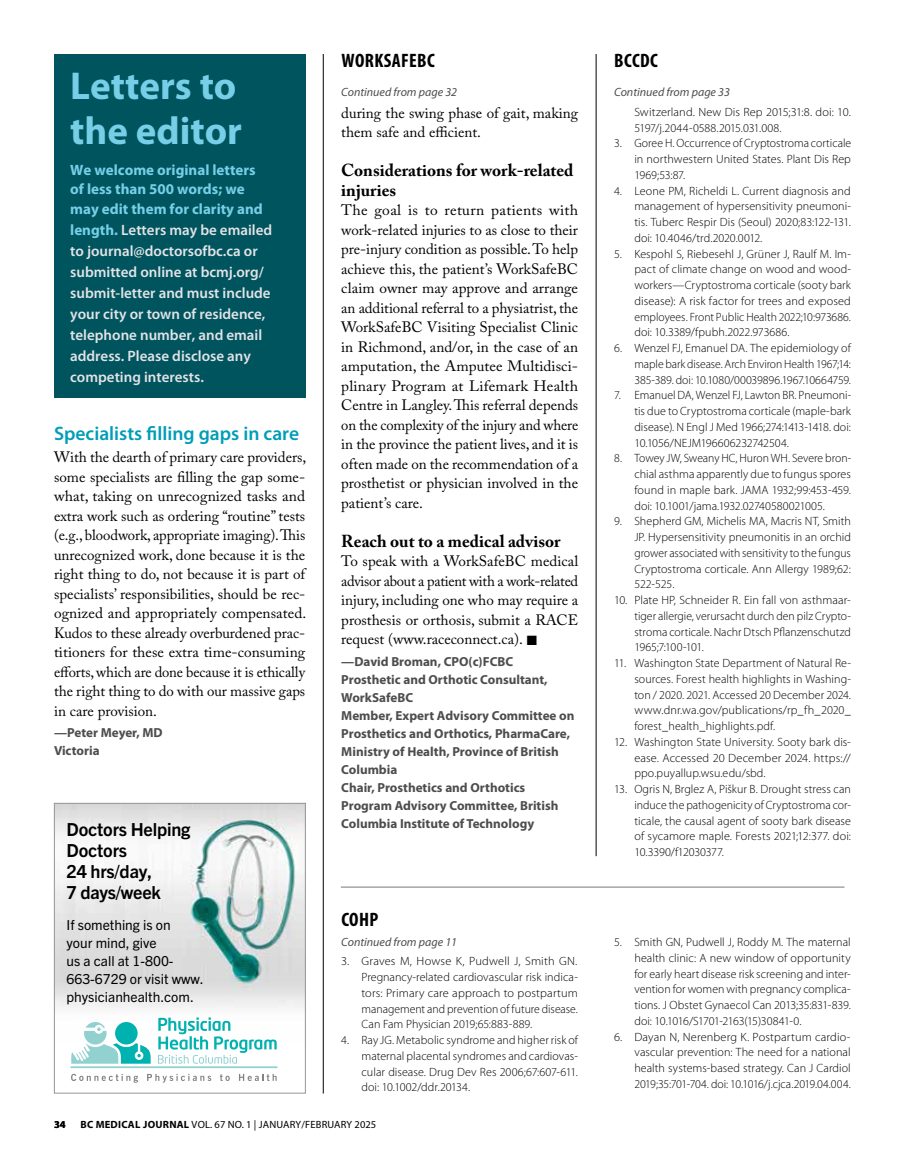
<style>
.page{position:relative;width:905px;height:1161px;background:#fff}
.page>*{position:absolute;margin:0;border:0;box-sizing:border-box;transform-origin:0 0}
.t1{font:700 39px/45px "Myriad Pro";color:#76cfe7}
.t2{font:600 19.5px "Myriad Pro";color:#009db8}
.t3{font:700 condensed 19.5px "Myriad Pro";letter-spacing:.02em;color:#000}
.t4{font:700 18px/21px "Trade Gothic Next LT Pro";letter-spacing:-.01em;color:#000}
.t5{font:700 17.25px/19.5px "Adobe Caslon Pro";color:#000}
.t6{font:15px/19.5px "Adobe Caslon Pro";color:#000;text-align:justify}
.t7{font:600 15px/21px "Myriad Pro";color:#e2e3e7}
.t8{font:700 15px/19.5px "Myriad Pro";color:#76cfe7}
.t9{font:13.8px/18px "Trade Gothic Next LT Pro";color:#000}
.t10{font:700 13.2px/18px "Myriad Pro";color:#4d4d4f}
.t11{font:300 12px/15.8px "Myriad Pro";color:#000;text-align:justify}
.t12{font:italic 12px "Myriad Pro";color:#4d4d4f}
.t13{font:10.5px "Myriad Pro";letter-spacing:.02em;color:#000}
.t14{font:700 10.5px "Myriad Pro";color:#000}
.s1{font-weight:700;color:#76cfe7}
.s2{font-weight:700}
</style>
<div class="page">
<hr style="left:596px;top:54px;width:1px;height:802px;background:#000">
<hr style="left:323px;top:54px;width:1px;height:1040px;background:#000">
<div style="left:54px;top:54px;width:251px;height:344px;background:#00545e"></div>
<hr style="left:341px;top:887px;width:503px;height:1px;background:#757779">
<img style="left:56px;top:805px;width:247px;height:213px">
<div style="left:54px;top:803px;width:251px;height:290px;border:1px solid #939598"></div>
<svg style="left:158px;top:1018px;width:119px;height:46px"></svg>
<hr style="left:70px;top:1066px;width:207px;height:2px;background:#91d1cf">
<svg style="left:71px;top:1022px;width:80px;height:42px"></svg>
<svg style="left:71px;top:1074px;width:67px;height:9px"></svg>
<svg style="left:147px;top:1074px;width:64px;height:9px"></svg>
<svg style="left:220px;top:1074px;width:10px;height:7px"></svg>
<svg style="left:239px;top:1074px;width:37px;height:7px"></svg>
<h1 class="t1" style="left:70px;top:64px;width:173px">Letters to the editor</h1>
<p class="t8" style="left:70px;top:160px;width:194px">We welcome original letters of less than 500 words; we may edit them for clarity and</p>
<p class="t7" style="left:70px;top:219px;width:203px"><span class="s1">length.</span> Letters may be emailed to journal@doctorsofbc.ca or submitted online at bcmj.org/ submit-letter and must include your city or town of residence, telephone number, and email address. Please disclose any competing interests.</p>
<h2 class="t2" style="left:54px;top:422px;width:246px">Specialists filling gaps in care</h2>
<p class="t6" style="left:54px;top:447px;width:254px">With the dearth of primary care providers, some specialists are filling the gap some&shy;what, taking on unrecognized tasks and extra work such as ordering “routine” tests (e.g., bloodwork, appropriate imaging). This unrecognized work, done because it is the right thing to do, not because it is part of specialists’ responsibilities, should be rec&shy;ognized and appropriately compensated.<br>Kudos to these already overburdened prac&shy;titioners for these extra time-consuming efforts, which are done because it is ethically the right thing to do with our massive gaps in care provision.</p>
<p class="t10" style="left:54px;top:724px;width:110px">—Peter Meyer, MD<br>Victoria</p>
<h3 class="t4" style="left:67px;top:818px;width:125px">Doctors Helping<br>Doctors<br>24 hrs/day,<br>7 days/week</h3>
<p class="t9" style="left:67px;top:915px;width:139px">If something is on<br>your mind, give<br>us a call at 1-800-<br>663-6729 or visit www. physicianhealth.com.</p>
<h2 class="t3" style="left:341px;top:50px;width:95px">WORKSAFEBC</h2>
<h2 class="t3" style="left:614px;top:50px;width:45px">BCCDC</h2>
<p class="t12" style="left:341px;top:86px;width:117px">Continued from page 32</p>
<p class="t6" style="left:341px;top:103px;width:238px">during the swing phase of gait, making them safe and efficient.</p>
<h3 class="t5" style="left:341px;top:161px;width:234px">Considerations for work-related injuries</h3>
<p class="t6" style="left:341px;top:201px;width:238px">The goal is to return patients with work-related injuries to as close to their pre-injury condition as possible. To help achieve this, the patient’s WorkSafeBC claim owner may approve and arrange an additional referral to a physiatrist, the WorkSafeBC Visiting Specialist Clinic in Richmond, and/or, in the case of an amputation, the Amputee Multidisci&shy;plinary Program at Lifemark Health Centre in Langley. This referral depends on the complexity of the injury and where in the province the patient lives, and it is often made on the recommendation of a prosthetist or physician involved in the patient’s care.</p>
<h3 class="t5" style="left:341px;top:531px;width:221px">Reach out to a medical advisor</h3>
<p class="t6" style="left:341px;top:552px;width:238px">To speak with a WorkSafeBC medical advisor about a patient with a work-related injury, including one who may require a prosthesis or orthosis, submit a RACE request (www.raceconnect.ca). ■</p>
<p class="t10" style="left:341px;top:653px;width:235px">—David Broman, CPO(c)FCBC<br>Prosthetic and Orthotic Consultant,<br>WorkSafeBC<br>Member, Expert Advisory Committee on<br>Prosthetics and Orthotics, PharmaCare,<br>Ministry of Health, Province of British<br>Columbia<br>Chair, Prosthetics and Orthotics<br>Program Advisory Committee, British<br>Columbia Institute of Technology</p>
<h2 class="t3" style="left:341px;top:909px;width:38px">COHP</h2>
<p class="t12" style="left:341px;top:936px;width:117px">Continued from page 11</p>
<p class="t11" style="left:361px;top:954px;width:218px;text-indent:-20px">3. Graves M, Howse K, Pudwell J, Smith GN.<br>Pregnancy-related cardiovascular risk indica&shy;tors: Primary care approach to postpartum management and prevention of future disease.<br>Can Fam Physician 2019;65:883-889.</p>
<p class="t11" style="left:361px;top:1033px;width:218px;text-indent:-20px">4. Ray JG. Metabolic syndrome and higher risk of maternal placental syndromes and cardiovas&shy;cular disease. Drug Dev Res 2006;67:607-611. doi: 10.1002/ddr.20134.</p>
<p class="t12" style="left:614px;top:86px;width:117px">Continued from page 33</p>
<p class="t11" style="left:634px;top:104px;width:218px">Switzerland. New Dis Rep 2015;31:8. doi: 10.<br>5197/j.2044-0588.2015.031.008.</p>
<p class="t11" style="left:634px;top:136px;width:218px;text-indent:-20px">3. Goree H. Occurrence of Cryptostroma corticale in northwestern United States. Plant Dis Rep 1969;53:87.</p>
<p class="t11" style="left:634px;top:183px;width:218px;text-indent:-20px">4. Leone PM, Richeldi L. Current diagnosis and management of hypersensitivity pneumoni&shy;tis. Tuberc Respir Dis (Seoul) 2020;83:122-131. doi: 10.4046/trd.2020.0012.</p>
<p class="t11" style="left:634px;top:246px;width:218px;text-indent:-20px">5. Kespohl S, Riebesehl J, Grüner J, Raulf M. Im&shy;pact of climate change on wood and wood&shy;workers—Cryptostroma corticale (sooty bark disease): A risk factor for trees and exposed employees. Front Public Health 2022;10:973686. doi: 10.3389/fpubh.2022.973686.</p>
<p class="t11" style="left:634px;top:340px;width:218px;text-indent:-20px">6. Wenzel FJ, Emanuel DA. The epidemiology of maple bark disease. Arch Environ Health 1967;14:<br>385-389. doi: 10.1080/00039896.1967.10664759.</p>
<p class="t11" style="left:634px;top:388px;width:218px;text-indent:-20px">7. Emanuel DA, Wenzel FJ, Lawton BR. Pneumoni&shy;tis due to Cryptostroma corticale (maple-bark disease). N Engl J Med 1966;274:1413-1418. doi:<br>10.1056/NEJM196606232742504.</p>
<p class="t11" style="left:634px;top:451px;width:218px;text-indent:-20px">8. Towey JW, Sweany HC, Huron WH. Severe bron&shy;chial asthma apparently due to fungus spores found in maple bark. JAMA 1932;99:453-459. doi: 10.1001/jama.1932.02740580021005.</p>
<p class="t11" style="left:634px;top:514px;width:218px;text-indent:-20px">9. Shepherd GM, Michelis MA, Macris NT, Smith JP. Hypersensitivity pneumonitis in an orchid grower associated with sensitivity to the fungus Cryptostroma corticale. Ann Allergy 1989;62:<br>522-525.</p>
<p class="t11" style="left:634px;top:592px;width:218px;text-indent:-20px">10. Plate HP, Schneider R. Ein fall von asthmaar&shy;tiger allergie, verursacht durch den pilz Crypto&shy;stroma corticale. Nachr Dtsch Pflanzenschutzd 1965;7:100-101.</p>
<p class="t11" style="left:634px;top:655px;width:218px;text-indent:-20px">11. Washington State Department of Natural Re&shy;sources. Forest health highlights in Washing&shy;ton / 2020. 2021. Accessed 20 December 2024. www.dnr.wa.gov/publications/rp_fh_2020_ forest_health_highlights.pdf.</p>
<p class="t11" style="left:634px;top:734px;width:218px;text-indent:-20px">12. Washington State University. Sooty bark dis&shy;ease. Accessed 20 December 2024. https:// ppo.puyallup.wsu.edu/sbd.</p>
<p class="t11" style="left:634px;top:781px;width:218px;text-indent:-20px">13. Ogris N, Brglez A, Piškur B. Drought stress can induce the pathogenicity of Cryptostroma cor&shy;ticale, the causal agent of sooty bark disease of sycamore maple. Forests 2021;12:377. doi:<br>10.3390/f12030377.</p>
<p class="t11" style="left:634px;top:934px;width:218px;text-indent:-20px">5. Smith GN, Pudwell J, Roddy M. The maternal health clinic: A new window of opportunity for early heart disease risk screening and inter&shy;vention for women with pregnancy complica&shy;tions. J Obstet Gynaecol Can 2013;35:831-839. doi: 10.1016/S1701-2163(15)30841-0.</p>
<p class="t11" style="left:634px;top:1029px;width:218px;text-indent:-20px">6. Dayan N, Nerenberg K. Postpartum cardio&shy;vascular prevention: The need for a national health systems-based strategy. Can J Cardiol 2019;35:701-704. doi: 10.1016/j.cjca.2019.04.004.</p>
<p class="t14" style="left:54px;top:1119px;width:13px">34</p>
<p class="t13" style="left:81px;top:1119px;width:297px"><span class="s2">BC MEDICAL JOURNAL</span> VOL. 67 NO. 1 | JANUARY/FEBRUARY 2025</p>
</div>
